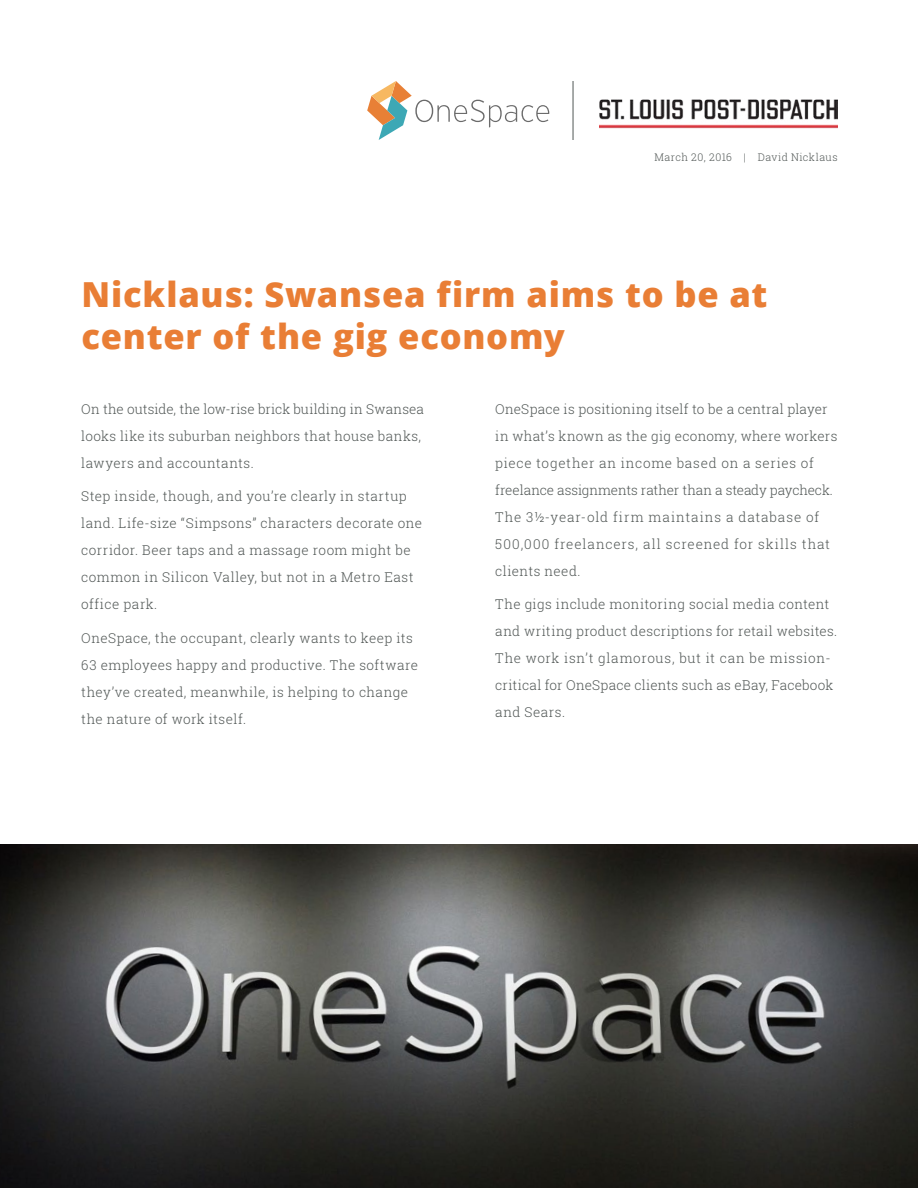
<style>
.page{position:relative;width:918px;height:1188px;background:#fff}
.page>*{position:absolute;margin:0;border:0;box-sizing:border-box;transform-origin:0 0}
.t1{font:800 34.5px/41.4px "Open Sans";letter-spacing:.025em;color:#e97e35}
.t2{font:300 13.5px/27px "Roboto Slab";letter-spacing:.025em;color:#515755}
.t3{font:300 10.5px "Roboto Slab";letter-spacing:.04em;color:#515755}
</style>
<div class="page">
<img style="left:0;top:845px;width:918px;height:343px">
<svg style="left:367px;top:81px;width:182px;height:59px"></svg>
<img style="left:599px;top:99px;width:238px;height:30px">
<hr style="left:573px;top:81px;width:1px;height:59px;background:#515755">
<p class="t3" style="left:654px;top:150px;width:185px">March 20, 2016 | David Nicklaus</p>
<h1 class="t1" style="left:81px;top:272px;width:687px">Nicklaus: Swansea firm aims to be at center of the gig economy</h1>
<p class="t2" style="left:81px;top:395px;width:344px">On the outside, the low-rise brick building in Swansea looks like its suburban neighbors that house banks, lawyers and accountants.</p>
<p class="t2" style="left:81px;top:483px;width:342px">Step inside, though, and you’re clearly in startup land. Life-size “Simpsons” characters decorate one corridor. Beer taps and a massage room might be common in Silicon Valley, but not in a Metro East office park.</p>
<p class="t2" style="left:81px;top:624px;width:338px">OneSpace, the occupant, clearly wants to keep its 63 employees happy and productive. The software they’ve created, meanwhile, is helping to change the nature of work itself.</p>
<p class="t2" style="left:495px;top:395px;width:344px">OneSpace is positioning itself to be a central player in what’s known as the gig economy, where workers piece together an income based on a series of freelance assignments rather than a steady paycheck.<br>The 3½-year-old firm maintains a database of 500,000 freelancers, all screened for skills that clients need.</p>
<p class="t2" style="left:495px;top:591px;width:344px">The gigs include monitoring social media content and writing product descriptions for retail websites.<br>The work isn’t glamorous, but it can be mission&shy;critical for OneSpace clients such as eBay, Facebook and Sears.</p>
</div>
